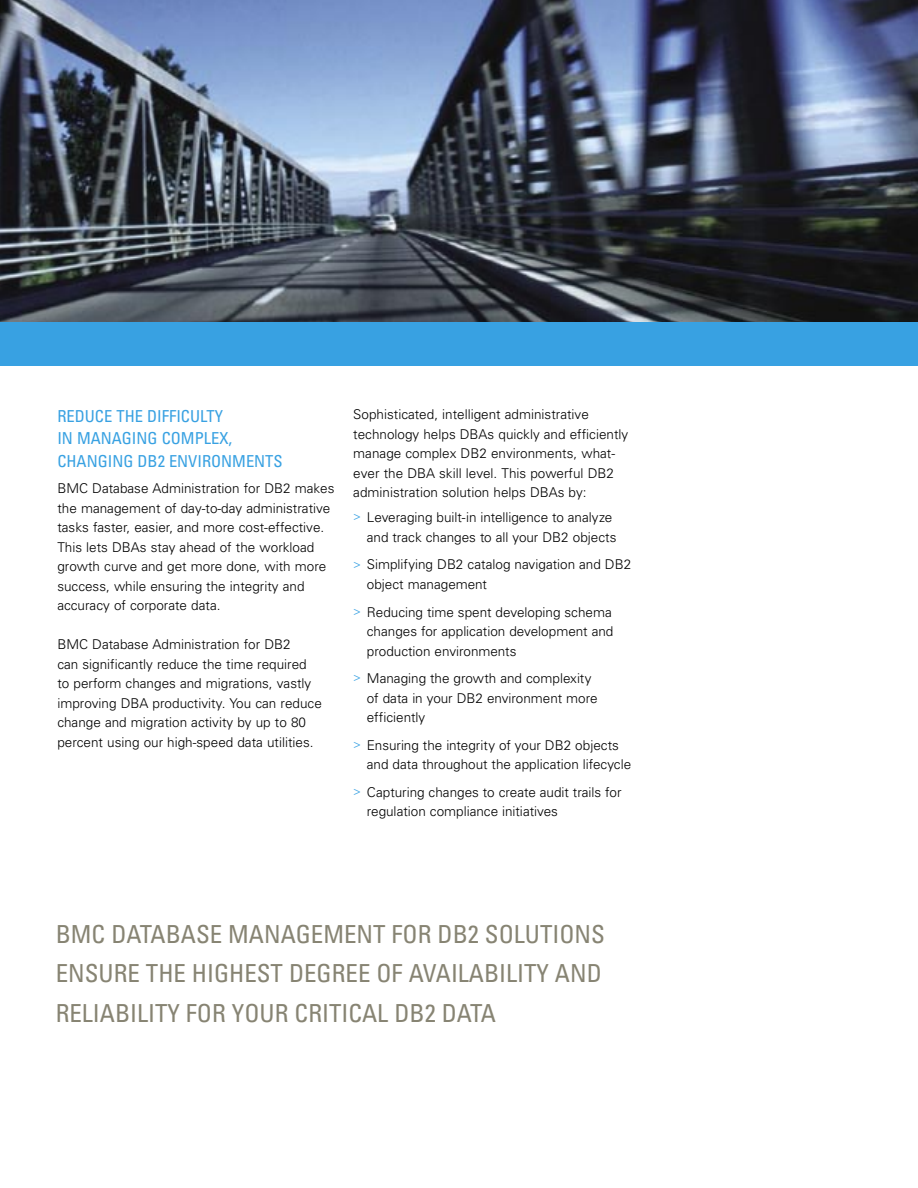
<style>
.page{position:relative;width:918px;height:1188px;background:#fff}
.page>*{position:absolute;margin:0;border:0;box-sizing:border-box;transform-origin:0 0}
.Subhead_Level_1{font:condensed 24.75px/39.5px "Univers";color:#878473}
.Subhead_Level_1-2{font:condensed 16.5px/22.5px "Univers";color:#38a1e2}
.Body_copy{font:300 13.5px/19.5px "Univers";color:#000}
.Bullets{font:300 13.5px/19.5px "Univers";color:#000}
.Body_copy__last_line{font:300 13.5px/19.5px "Univers";color:#000}
.s1{font-size:12px;color:#38a1e2}
</style>
<div class="page">
<img style="left:0;top:0;width:918px;height:323px">
<div style="left:0;top:323px;width:918px;height:43px;background:#38a1e2"></div>
<p class="Subhead_Level_1-2" style="left:57px;top:405px;width:227px">REDUCE THE DIFFICULTY<br>IN MANAGING COMPLEX,<br>CHANGING DB2 ENVIRONMENTS</p>
<p class="Body_copy" style="left:57px;top:479px;width:279px">BMC Database Administration for DB2 makes the management of day-to-day administrative tasks faster, easier, and more cost-effective.<br>This lets DBAs stay ahead of the workload growth curve and get more done, with more success, while ensuring the integrity and accuracy of corporate data.</p>
<p class="Body_copy" style="left:57px;top:635px;width:266px">BMC Database Administration for DB2<br>can significantly reduce the time required to perform changes and migrations, vastly improving DBA productivity. You can reduce change and migration activity by up to 80 percent using our high-speed data utilities.</p>
<p class="Body_copy__last_line" style="left:353px;top:405px;width:276px">Sophisticated, intelligent administrative technology helps DBAs quickly and efficiently manage complex DB2 environments, what&shy;ever the DBA skill level. This powerful DB2 administration solution helps DBAs by:</p>
<p class="Bullets" style="left:367px;top:508px;width:251px;text-indent:-13px"><span class="s1">&gt;</span> Leveraging built-in intelligence to analyze and track changes to all your DB2 objects</p>
<p class="Bullets" style="left:367px;top:555px;width:266px;text-indent:-13px"><span class="s1">&gt;</span> Simplifying DB2 catalog navigation and DB2 object management</p>
<p class="Bullets" style="left:367px;top:602px;width:248px;text-indent:-13px"><span class="s1">&gt;</span> Reducing time spent developing schema changes for application development and production environments</p>
<p class="Bullets" style="left:367px;top:669px;width:232px;text-indent:-13px"><span class="s1">&gt;</span> Managing the growth and complexity of data in your DB2 environment more efficiently</p>
<p class="Bullets" style="left:367px;top:735px;width:266px;text-indent:-13px"><span class="s1">&gt;</span> Ensuring the integrity of your DB2 objects and data throughout the application lifecycle</p>
<p class="Bullets" style="left:367px;top:782px;width:256px;text-indent:-13px"><span class="s1">&gt;</span> Capturing changes to create audit trails for regulation compliance initiatives</p>
<p class="Subhead_Level_1" style="left:56px;top:914px;width:551px">BMC DATABASE MANAGEMENT FOR DB2 SOLUTIONS<br>ENSURE THE HIGHEST DEGREE OF AVAILABILITY AND<br>RELIABILITY FOR YOUR CRITICAL DB2 DATA</p>
</div>
